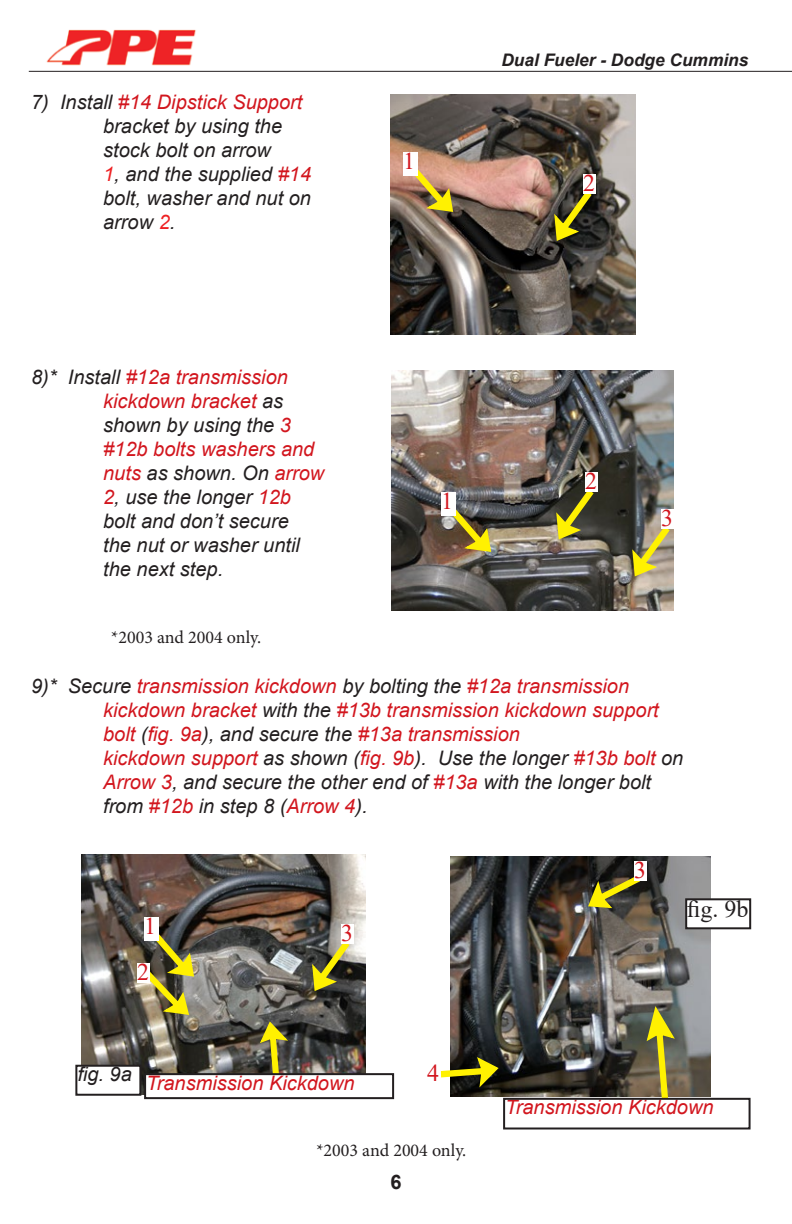
<style>
.page{position:relative;width:792px;height:1224px;background:#fff}
.page>*{position:absolute;margin:0;border:0;box-sizing:border-box;transform-origin:0 0}
.t1{font:24px "Times New Roman";color:#d2161e}
.t2{font:24px "Times New Roman";color:#231f20}
.t3{font:italic 20px "Arial";color:#d2161e}
.t4{font:italic 20px "Arial";color:#231f20}
.t5{font:700 20px "Arial";color:#231f20}
.t6{font:18px "Minion Pro";color:#231f20}
.t7{font:italic 700 17.2px "Arial";color:#231f20}
.s1{color:#231f20}
.s2{color:#ee2123}
.s3{color:#d2161e}
</style>
<div class="page">
<img style="left:81px;top:854px;width:284px;height:240px">
<img style="left:450px;top:856px;width:260px;height:240px">
<div style="left:137px;top:963px;width:13px;height:20px;background:#fff"></div>
<img style="left:144px;top:931px;width:51px;height:85px">
<div style="left:144px;top:917px;width:15px;height:24px;background:#fff"></div>
<svg style="left:311px;top:940px;width:40px;height:53px;background:#767236"></svg>
<div style="left:341px;top:924px;width:13px;height:20px;background:#fff"></div>
<svg style="left:587px;top:874px;width:55px;height:35px;background:#6c6725"></svg>
<div style="left:634px;top:861px;width:13px;height:20px;background:#fff"></div>
<svg style="left:440px;top:1055px;width:60px;height:35px;background:#6d6a2e"></svg>
<svg style="left:258px;top:1020px;width:33px;height:53px;background:#777334"></svg>
<div style="left:145px;top:1074px;width:248px;height:24px;background:#fff"></div>
<div style="left:144px;top:1073px;width:250px;height:26px;border:2px solid #231f20"></div>
<svg style="left:645px;top:1004px;width:32px;height:94px;background:#8d873f"></svg>
<div style="left:503px;top:1098px;width:248px;height:32px;border:2px solid #231f20"></div>
<div style="left:76px;top:1066px;width:64px;height:29px;background:#fff"></div>
<div style="left:75px;top:1065px;width:66px;height:31px;border:2px solid #231f20"></div>
<div style="left:686px;top:899px;width:64px;height:29px;background:#fff"></div>
<div style="left:685px;top:898px;width:66px;height:31px;border:2px solid #231f20"></div>
<img style="left:390px;top:94px;width:245px;height:240px">
<svg style="left:410px;top:166px;width:44px;height:47px;background:#bb9952"></svg>
<div style="left:403px;top:152px;width:15px;height:24px;background:#fff"></div>
<svg style="left:553px;top:189px;width:40px;height:53px;background:#615d20"></svg>
<div style="left:583px;top:174px;width:13px;height:20px;background:#fff"></div>
<img style="left:391px;top:370px;width:282px;height:240px">
<svg style="left:555px;top:488px;width:40px;height:53px;background:#716d2d"></svg>
<div style="left:585px;top:472px;width:13px;height:20px;background:#fff"></div>
<svg style="left:448px;top:506px;width:44px;height:47px;background:#887a39"></svg>
<div style="left:441px;top:492px;width:15px;height:24px;background:#fff"></div>
<svg style="left:631px;top:525px;width:40px;height:53px;background:#aaa05d"></svg>
<div style="left:661px;top:510px;width:13px;height:20px;background:#fff"></div>
<hr style="left:29px;top:71px;width:763px;height:1px;background:#231f20">
<img style="left:46px;top:29px;width:150px;height:37px">
<p class="t3" style="left:31px;top:89px;width:273px"><span class="s1">7) Install</span> #14 Dipstick Support</p>
<p class="t4" style="left:103px;top:113px;width:180px">bracket by using the</p>
<p class="t4" style="left:103px;top:137px;width:169px">stock bolt on arrow</p>
<p class="t4" style="left:103px;top:161px;width:209px"><span class="s2">1</span>, and the supplied <span class="s3">#14</span></p>
<p class="t4" style="left:103px;top:185px;width:209px">bolt, washer and nut on</p>
<p class="t4" style="left:103px;top:209px;width:74px">arrow <span class="s2">2</span>.</p>
<p class="t3" style="left:31px;top:364px;width:258px"><span class="s1">8)* Install</span> #12a transmission</p>
<p class="t3" style="left:103px;top:388px;width:182px">kickdown bracket <span class="s1">as</span></p>
<p class="t4" style="left:103px;top:412px;width:189px">shown by using the <span class="s3">3</span></p>
<p class="t3" style="left:103px;top:436px;width:213px">#12b bolts washers and</p>
<p class="t4" style="left:103px;top:460px;width:223px"><span class="s3">nuts</span> as shown. On <span class="s3">arrow</span></p>
<p class="t4" style="left:103px;top:484px;width:189px"><span class="s3">2</span>, use the longer <span class="s3">12b</span></p>
<p class="t4" style="left:103px;top:508px;width:187px">bolt and don’t secure</p>
<p class="t4" style="left:103px;top:532px;width:198px">the nut or washer until</p>
<p class="t4" style="left:103px;top:556px;width:122px">the next step.</p>
<p class="t6" style="left:111px;top:625px;width:152px">*2003 and 2004 only.</p>
<p class="t1" style="left:403px;top:144px;width:13px">1</p>
<p class="t7" style="left:501px;top:48px;width:249px">Dual Fueler - Dodge Cummins</p>
<p class="t1" style="left:583px;top:166px;width:13px">2</p>
<p class="t1" style="left:441px;top:484px;width:13px">1</p>
<p class="t1" style="left:585px;top:464px;width:13px">2</p>
<p class="t1" style="left:661px;top:501px;width:13px">3</p>
<p class="t3" style="left:31px;top:673px;width:600px"><span class="s1">9)* Secure</span> transmission kickdown <span class="s1">by bolting the</span> #12a transmission</p>
<p class="t3" style="left:103px;top:697px;width:557px">kickdown bracket <span class="s1">with the</span> #13b transmission kickdown support</p>
<p class="t3" style="left:103px;top:721px;width:418px">bolt <span class="s1">(</span>fig. 9a<span class="s1">), and secure the</span> #13a transmission</p>
<p class="t3" style="left:103px;top:745px;width:582px">kickdown support <span class="s1">as shown (</span>fig. 9b<span class="s1">). Use the longer</span> #13b bolt <span class="s1">on</span></p>
<p class="t4" style="left:103px;top:769px;width:550px"><span class="s3">Arrow 3</span>, and secure the other end of <span class="s3">#13a</span> with the longer bolt</p>
<p class="t4" style="left:103px;top:793px;width:266px">from <span class="s3">#12b</span> in step 8 (<span class="s3">Arrow 4</span>).</p>
<p class="t1" style="left:144px;top:909px;width:13px">1</p>
<p class="t1" style="left:341px;top:916px;width:13px">3</p>
<p class="t1" style="left:137px;top:955px;width:13px">2</p>
<p class="t4" style="left:77px;top:1061px;width:56px">fig. 9a</p>
<p class="t3" style="left:146px;top:1070px;width:210px">Transmission Kickdown</p>
<p class="t1" style="left:427px;top:1056px;width:13px">4</p>
<p class="t6" style="left:316px;top:1138px;width:152px">*2003 and 2004 only.</p>
<p class="t5" style="left:390px;top:1168px;width:13px">6</p>
<p class="t1" style="left:634px;top:853px;width:13px">3</p>
<p class="t2" style="left:687px;top:892px;width:63px">fig. 9b</p>
<p class="t3" style="left:505px;top:1094px;width:210px">Transmission Kickdown</p>
</div>
